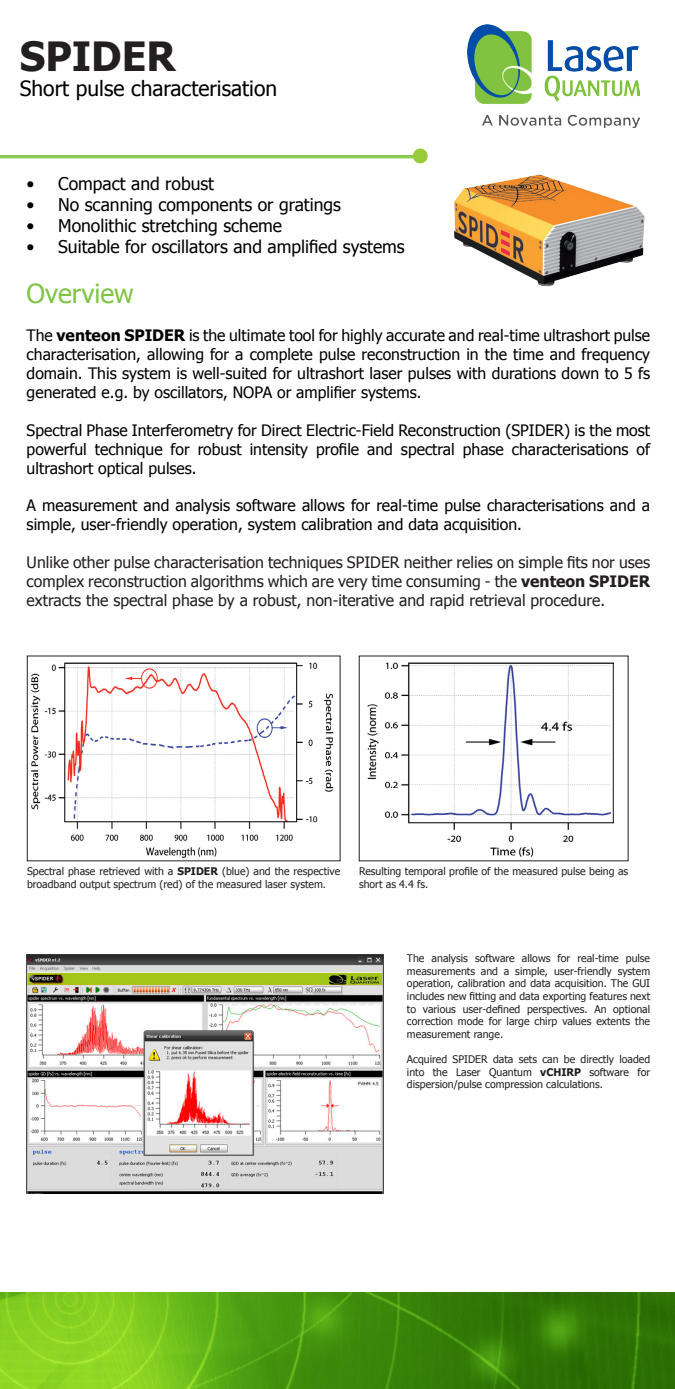
<style>
.page{position:relative;width:675px;height:1389px;background:#fff}
.page>*{position:absolute;margin:0;border:0;box-sizing:border-box;transform-origin:0 0}
.t1{font:700 40.25px "Tahoma";color:#231f20}
.t2{font:26.25px "Tahoma";color:#80c444}
.t3{font:21px "Tahoma";color:#000}
.t4{font:17.5px "Tahoma";color:#000}
.t5{font:15.75px/18.9px "Tahoma";color:#000;text-align:justify}
.t6{font:15.75px/18.9px "Tahoma";color:#231f20;text-align:justify}
.t7{font:10.5px/12.6px "Tahoma";color:#231f20}
.s1{font-weight:700}
</style>
<div class="page">
<img style="left:0;top:1293px;width:675px;height:96px">
<img style="left:454px;top:174px;width:191px;height:113px">
<hr style="left:0;top:155px;width:422px;height:3px;background:#8ec855">
<div style="left:413px;top:149px;width:14px;height:14px;background:#99ca3b;border-radius:50%"></div>
<img style="left:31px;top:662px;width:303px;height:195px">
<img style="left:367px;top:662px;width:246px;height:195px">
<img style="left:27px;top:954px;width:356px;height:240px">
<img style="left:467px;top:25px;width:173px;height:102px">
<p class="t1" style="left:20px;top:29px;width:157px">SPIDER</p>
<p class="t3" style="left:20px;top:75px;width:259px">Short pulse characterisation</p>
<p class="t4" style="left:27px;top:172px;width:189px">• Compact and robust</p>
<p class="t4" style="left:27px;top:193px;width:316px">• No scanning components or gratings</p>
<p class="t4" style="left:27px;top:214px;width:257px">• Monolithic stretching scheme</p>
<p class="t4" style="left:27px;top:235px;width:379px">• Suitable for oscillators and amplified systems</p>
<p class="t2" style="left:27px;top:276px;width:109px">Overview</p>
<p class="t5" style="left:27px;top:325px;width:625px">The <span class="s1">venteon SPIDER</span> is the ultimate tool for highly accurate and real-time ultrashort pulse characterisation, allowing for a complete pulse reconstruction in the time and frequency domain. This system is well-suited for ultrashort laser pulses with durations down to 5 fs generated e.g. by oscillators, NOPA or amplifier systems.</p>
<p class="t5" style="left:27px;top:420px;width:625px">Spectral Phase Interferometry for Direct Electric-Field Reconstruction (SPIDER) is the most powerful technique for robust intensity profile and spectral phase characterisations of ultrashort optical pulses.</p>
<p class="t5" style="left:27px;top:496px;width:625px">A measurement and analysis software allows for real-time pulse characterisations and a simple, user-friendly operation, system calibration and data acquisition.</p>
<p class="t6" style="left:27px;top:552px;width:625px">Unlike other pulse characterisation techniques SPIDER neither relies on simple fits nor uses complex reconstruction algorithms which are very time consuming - the <span class="s1">venteon SPIDER </span>extracts the spectral phase by a robust, non-iterative and rapid retrieval procedure.</p>
<p class="t7" style="left:27px;top:865px;width:315px">Spectral phase retrieved with a <span class="s1">SPIDER</span> (blue) and the respective broadband output spectrum (red) of the measured laser system.</p>
<p class="t7" style="left:359px;top:865px;width:271px">Resulting temporal profile of the measured pulse being as short as 4.4 fs.</p>
<p class="t7" style="left:407px;top:952px;width:245px;text-align:justify">The analysis software allows for real-time pulse measurements and a simple, user-friendly system operation, calibration and data acquisition. The GUI includes new fitting and data exporting features next to various user-defined perspectives. An optional correction mode for large chirp values extents the measurement range.</p>
<p class="t7" style="left:407px;top:1052px;width:245px;text-align:justify">Acquired SPIDER data sets can be directly loaded into the Laser Quantum <span class="s1">vCHIRP</span> software for dispersion/pulse compression calculations.</p>
</div>
